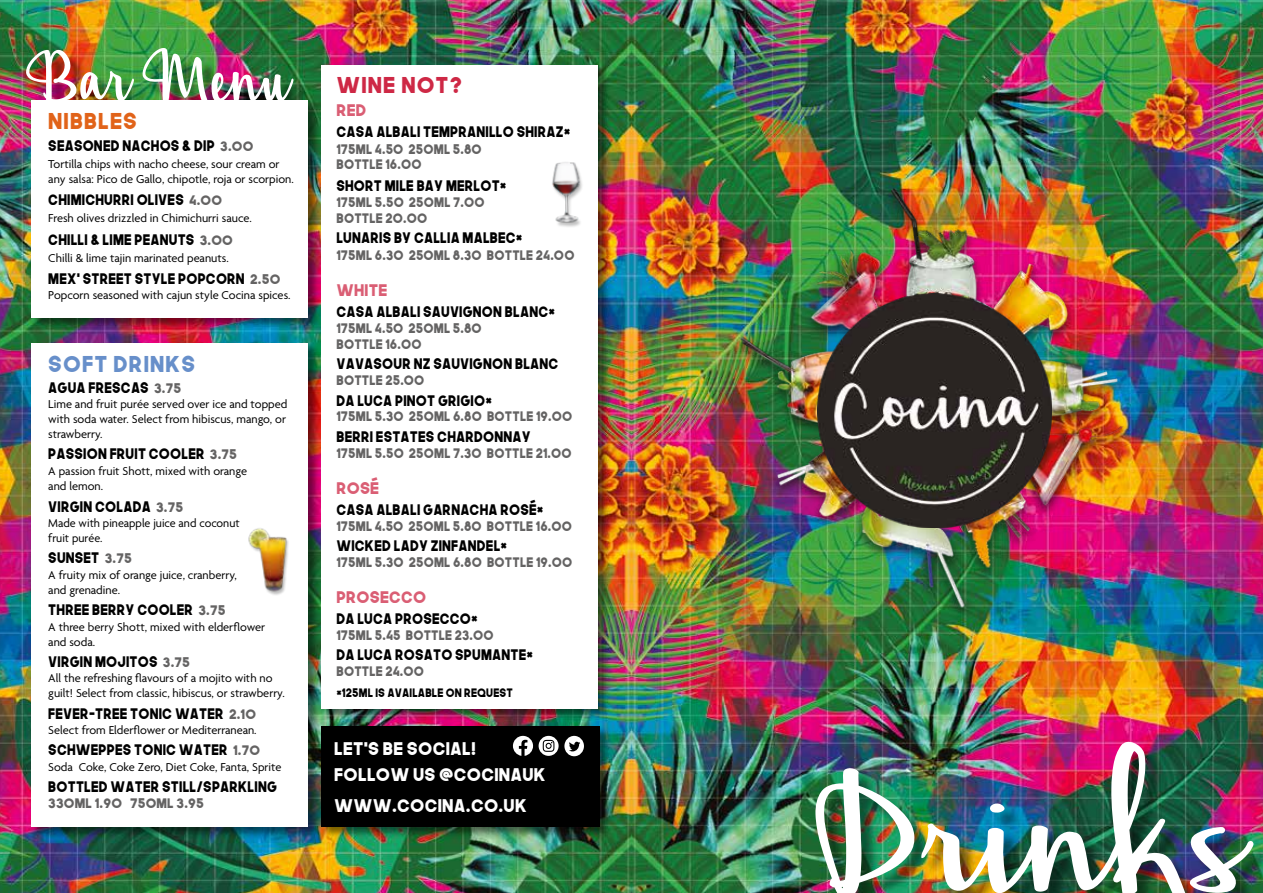
<style>
.page{position:relative;width:1263px;height:893px;background:#fff}
.page>*{position:absolute;margin:0;border:0;box-sizing:border-box;transform-origin:0 0}
.t1{font:257.25px "Hickory Jack";color:#fff}
.t2{font:115.05px "Hickory Jack";color:#fff;scale:.81 1}
.t3{font:21.9px "The Next Font";letter-spacing:.05em;color:#678fca}
.t4{font:21.9px "The Next Font";letter-spacing:.05em;color:#ce2845}
.t5{font:21.9px "The Next Font";letter-spacing:.05em;color:#e16319}
.t6{font:17.4px/26.2px "The Next Font";letter-spacing:.015em;color:#fff}
.t7{font:16.05px "The Next Font";letter-spacing:.015em;color:#da5e74}
.t8{font:14.55px "The Next Font";letter-spacing:.015em;color:#000;scale:.93 1}
.t9{font:13.05px/15.8px "The Next Font";letter-spacing:.015em;color:#646363;scale:.95 1}
.t10{font:13.05px "The Next Font";letter-spacing:.015em;color:#646363}
.t11{font:12.3px/14.9px "Agenda";color:#000}
.t12{font:11.7px "The Next Font";letter-spacing:.015em;color:#000;scale:.93 1}
.s1{font-size:13.05px;color:#646363}
</style>
<div class="page">
<img style="left:0;top:0;width:1263px;height:893px">
<div style="left:818px;top:745px;width:445px;height:148px;background:#000;opacity:.5"></div>
<div style="left:30px;top:52px;width:280px;height:74px;background:#000;opacity:.5"></div>
<div style="left:321px;top:64px;width:290px;height:657px;background:#000;opacity:.5"></div>
<div style="left:321px;top:65px;width:277px;height:643px;background:#fff"></div>
<div style="left:30px;top:99px;width:290px;height:230px;background:#000;opacity:.5"></div>
<div style="left:31px;top:100px;width:277px;height:217px;background:#fff"></div>
<div style="left:30px;top:342px;width:290px;height:497px;background:#000;opacity:.5"></div>
<div style="left:31px;top:343px;width:277px;height:483px;background:#fff"></div>
<img style="left:710px;top:89px;width:449px;height:630px">
<img style="left:817px;top:293px;width:234px;height:234px">
<div style="left:552px;top:164px;width:32px;height:64px;background:#000;opacity:.25"></div>
<img style="left:552px;top:162px;width:30px;height:64px">
<img style="left:248px;top:528px;width:41px;height:67px">
<div style="left:320px;top:725px;width:292px;height:114px;background:#000;opacity:.5"></div>
<div style="left:321px;top:726px;width:278px;height:100px;background:#000"></div>
<svg style="left:564px;top:736px;width:20px;height:20px"></svg>
<svg style="left:513px;top:736px;width:20px;height:20px"></svg>
<svg style="left:539px;top:736px;width:20px;height:20px"></svg>
<svg style="left:543px;top:740px;width:11px;height:12px"></svg>
<h2 class="t2" style="left:26px;top:21px;width:327px">Bar Menu</h2>
<p class="t8" style="left:48px;top:136px;width:222px">SEASONED NACHOS &amp; DIP <span class="s1">3.00</span></p>
<p class="t11" style="left:48px;top:158px;width:247px">Tortilla chips with nacho cheese, sour cream or any salsa: Pico de Gallo, chipotle, roja or scorpion.</p>
<p class="t8" style="left:48px;top:190px;width:188px">CHIMICHURRI OLIVES <span class="s1">4.00</span></p>
<p class="t11" style="left:48px;top:212px;width:205px">Fresh olives drizzled in Chimichurri sauce.</p>
<p class="t8" style="left:48px;top:229px;width:200px">CHILLI &amp; LIME PEANUTS <span class="s1">3.00</span></p>
<p class="t11" style="left:48px;top:251px;width:182px">Chilli &amp; lime tajin marinated peanuts.</p>
<p class="t8" style="left:48px;top:269px;width:251px">MEX“ STREET STYLE POPCORN <span class="s1">2.50</span></p>
<p class="t11" style="left:48px;top:288px;width:244px">Popcorn seasoned with cajun style Cocina spices.</p>
<h3 class="t5" style="left:48px;top:106px;width:90px">NIBBLES</h3>
<h3 class="t3" style="left:48px;top:349px;width:148px">SOFT DRINKS</h3>
<p class="t8" style="left:48px;top:377px;width:144px">AGUA FRESCAS <span class="s1">3.75</span></p>
<p class="t11" style="left:48px;top:398px;width:241px;text-align:justify">Lime and fruit purée served over ice and topped with soda water. Select from hibiscus, mango, or strawberry.</p>
<p class="t8" style="left:48px;top:444px;width:204px">PASSION FRUIT COOLER <span class="s1">3.75</span></p>
<p class="t11" style="left:48px;top:464px;width:200px;line-height:15.6px">A passion fruit Shott, mixed with orange and lemon.</p>
<p class="t8" style="left:48px;top:496px;width:147px">VIRGIN COLADA <span class="s1">3.75</span></p>
<p class="t11" style="left:48px;top:517px;width:193px">Made with pineapple juice and coconut fruit purée.</p>
<p class="t8" style="left:48px;top:548px;width:91px">SUNSET <span class="s1">3.75</span></p>
<p class="t11" style="left:48px;top:568px;width:190px">A fruity mix of orange juice, cranberry, and grenadine.</p>
<p class="t8" style="left:48px;top:600px;width:192px">THREE BERRY COOLER <span class="s1">3.75</span></p>
<p class="t11" style="left:48px;top:620px;width:218px">A three berry Shott, mixed with elderflower and soda.</p>
<p class="t8" style="left:48px;top:651px;width:154px">VIRGIN MOJITOS <span class="s1">3.75</span></p>
<p class="t11" style="left:48px;top:672px;width:238px">All the refreshing flavours of a mojito with no guilt! Select from classic, hibiscus, or strawberry.</p>
<p class="t8" style="left:48px;top:703px;width:225px">FEVER-TREE TONIC WATER <span class="s1">2.10</span></p>
<p class="t11" style="left:48px;top:724px;width:210px">Select from Elderflower or Mediterranean.</p>
<p class="t8" style="left:48px;top:740px;width:229px">SCHWEPPES TONIC WATER <span class="s1">1.70</span></p>
<p class="t11" style="left:48px;top:760px;width:235px">Soda Coke, Coke Zero, Diet Coke, Fanta, Sprite</p>
<p class="t8" style="left:48px;top:777px;width:247px">BOTTLED WATER STILL/SPARKLING</p>
<p class="t10" style="left:48px;top:794px;width:157px">330ML 1.90 750ML 3.95</p>
<h3 class="t4" style="left:336px;top:70px;width:127px">WINE NOT?</h3>
<h3 class="t7" style="left:336px;top:99px;width:31px">RED</h3>
<p class="t8" style="left:336px;top:122px;width:253px">CASA ALBALI TEMPRANILLO SHIRAZ*</p>
<p class="t9" style="left:336px;top:140px;width:154px">175ML 4.50 250ML 5.80<br>BOTTLE 16.00</p>
<p class="t8" style="left:336px;top:175px;width:184px">SHORT MILE BAY MERLOT*</p>
<p class="t9" style="left:336px;top:194px;width:157px">175ML 5.50 250ML 7.00<br>BOTTLE 20.00</p>
<p class="t8" style="left:336px;top:228px;width:202px">LUNARIS BY CALLIA MALBEC*</p>
<p class="t9" style="left:336px;top:246px;width:252px">175ML 6.30 250ML 8.30 BOTTLE 24.00</p>
<h3 class="t7" style="left:336px;top:279px;width:52px">WHITE</h3>
<p class="t8" style="left:336px;top:302px;width:237px">CASA ALBALI SAUVIGNON BLANC*</p>
<p class="t9" style="left:336px;top:320px;width:154px">175ML 4.50 250ML 5.80<br>BOTTLE 16.00</p>
<p class="t8" style="left:336px;top:354px;width:240px">VAVASOUR NZ SAUVIGNON BLANC</p>
<p class="t9" style="left:336px;top:372px;width:94px">BOTTLE 25.00</p>
<p class="t8" style="left:336px;top:390px;width:169px">DA LUCA PINOT GRIGIO*</p>
<p class="t9" style="left:336px;top:408px;width:250px">175ML 5.30 250ML 6.80 BOTTLE 19.00</p>
<p class="t8" style="left:336px;top:426px;width:210px">BERRI ESTATES CHARDONNAY</p>
<p class="t9" style="left:336px;top:445px;width:249px">175ML 5.50 250ML 7.30 BOTTLE 21.00</p>
<h3 class="t7" style="left:336px;top:477px;width:44px">ROSÉ</h3>
<p class="t8" style="left:336px;top:500px;width:224px">CASA ALBALI GARNACHA ROSÉ*</p>
<p class="t9" style="left:336px;top:517px;width:250px">175ML 4.50 250ML 5.80 BOTTLE 16.00</p>
<p class="t8" style="left:336px;top:536px;width:185px">WICKED LADY ZINFANDEL*</p>
<p class="t9" style="left:336px;top:553px;width:250px">175ML 5.30 250ML 6.80 BOTTLE 19.00</p>
<h3 class="t7" style="left:336px;top:586px;width:91px">PROSECCO</h3>
<p class="t8" style="left:336px;top:609px;width:154px">DA LUCA PROSECCO*</p>
<p class="t9" style="left:336px;top:626px;width:167px">175ML 5.45 BOTTLE 23.00</p>
<p class="t8" style="left:336px;top:645px;width:213px">DA LUCA ROSATO SPUMANTE*</p>
<p class="t9" style="left:336px;top:662px;width:94px">BOTTLE 24.00</p>
<p class="t12" style="left:336px;top:685px;width:191px">*125ML IS AVAILABLE ON REQUEST</p>
<h3 class="t6" style="left:334px;top:735px;width:213px">LET’S BE SOCIAL!<br>FOLLOW US @COCINAUK</h3>
<h3 class="t6" style="left:334px;top:791px;width:194px">WWW.COCINA.CO.UK</h3>
<h1 class="t1" style="left:814px;top:713px;width:428px">Drinks</h1>
</div>
